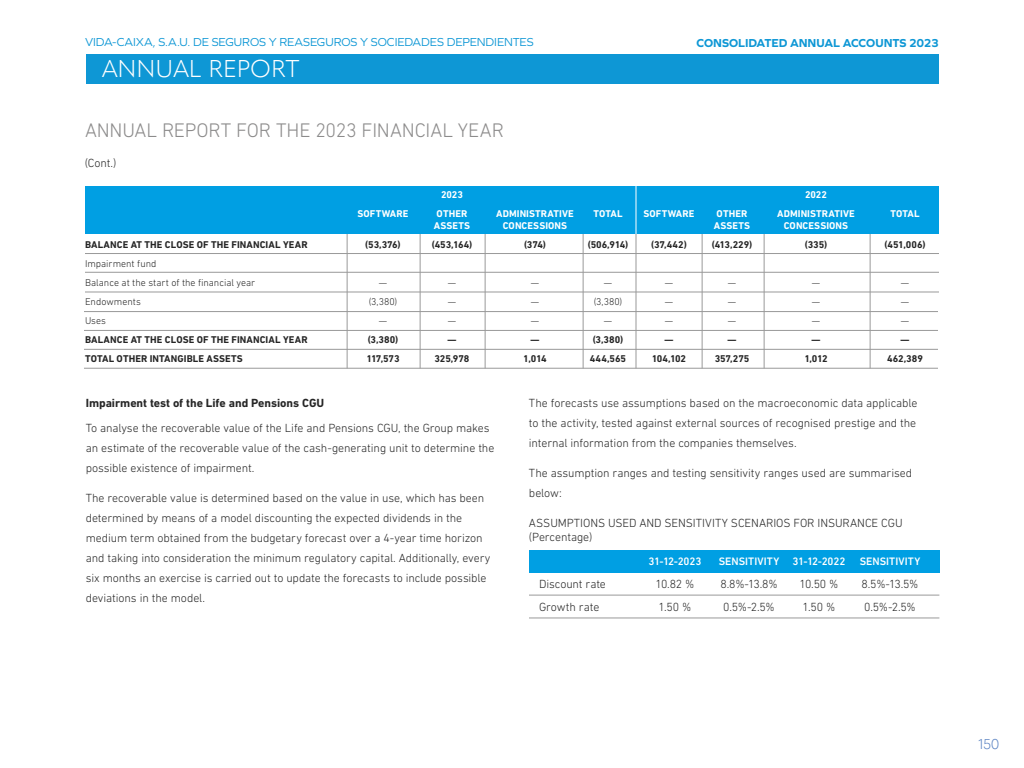
<style>
.page{position:relative;width:1024px;height:768px;background:#fff}
.page>*{position:absolute;margin:0;border:0;box-sizing:border-box;transform-origin:0 0}
.t1{font:300 24px "Quasimoda";color:#fff}
.t2{font:300 20px "DIN Next LT Pro";letter-spacing:-.01em;color:#8c8b8b}
.t3{font:300 14px "Quasimoda";color:#5982c2}
.t4{font:300 12px/20px "DIN Next LT Pro";letter-spacing:-.01em;color:#262626}
.t5{font:12px "Graphie";letter-spacing:-.005em;color:#0e97d5}
.t6{font:700 12px "DIN Next LT Pro";letter-spacing:-.005em;color:#262626}
.t7{font:700 12px "Graphie";letter-spacing:-.005em;color:#0e97d5}
.t8{font:500 11px "DIN Next LT Pro";color:#fff}
.t9{font:700 10px "DIN Next LT Pro";letter-spacing:.005em;color:#262626}
.t10{font:700 10px "DIN Next LT Pro";letter-spacing:.01em;color:#fff}
.t11{font:300 10px/19px "DIN Next LT Pro";color:#262626}
</style>
<div class="page">
<div style="left:86px;top:54px;width:853px;height:29px;background:#0e97d5"></div>
<div style="left:85px;top:186px;width:854px;height:48px;background:#009fe3"></div>
<hr style="left:85px;top:272px;width:854px;height:1px;background:#999">
<hr style="left:85px;top:253px;width:854px;height:1px;background:#999">
<hr style="left:85px;top:292px;width:854px;height:1px;background:#999">
<hr style="left:84px;top:311px;width:854px;height:1px;background:#999">
<hr style="left:84px;top:330px;width:854px;height:1px;background:#999">
<hr style="left:84px;top:349px;width:854px;height:1px;background:#999">
<hr style="left:84px;top:368px;width:854px;height:1px;background:#999">
<hr style="left:636px;top:234px;width:1px;height:134px;background:#999">
<hr style="left:583px;top:234px;width:1px;height:134px;background:#999">
<hr style="left:485px;top:234px;width:1px;height:134px;background:#999">
<hr style="left:420px;top:234px;width:1px;height:134px;background:#999">
<hr style="left:347px;top:234px;width:1px;height:134px;background:#999">
<hr style="left:702px;top:234px;width:1px;height:134px;background:#999">
<hr style="left:764px;top:234px;width:1px;height:134px;background:#999">
<hr style="left:870px;top:234px;width:1px;height:134px;background:#999">
<hr style="left:636px;top:186px;width:1px;height:48px;background:#fff">
<div style="left:529px;top:550px;width:410px;height:23px;background:#009fe3"></div>
<hr style="left:529px;top:618px;width:410px;height:1px;background:#999">
<hr style="left:529px;top:595px;width:410px;height:1px;background:#999">
<p class="t5" style="left:85px;top:35px;width:450px">VIDA-CAIXA, S.A.U. DE SEGUROS Y REASEGUROS Y SOCIEDADES DEPENDIENTES</p>
<p class="t7" style="left:696px;top:35px;width:244px">CONSOLIDATED ANNUAL ACCOUNTS 2023</p>
<h1 class="t1" style="left:102px;top:51px;width:199px">ANNUAL REPORT</h1>
<h2 class="t2" style="left:85px;top:118px;width:421px">ANNUAL REPORT FOR THE 2023 FINANCIAL YEAR</h2>
<p class="t4" style="left:85px;top:153px;width:33px">(Cont.)</p>
<p class="t10" style="left:441px;top:189px;width:23px">2023</p>
<p class="t10" style="left:805px;top:189px;width:23px">2022</p>
<p class="t10" style="left:357px;top:208px;width:53px">SOFTWARE</p>
<p class="t10" style="left:437px;top:208px;width:32px">OTHER</p>
<p class="t10" style="left:496px;top:208px;width:79px">ADMINISTRATIVE</p>
<p class="t10" style="left:593px;top:208px;width:31px">TOTAL</p>
<p class="t10" style="left:643px;top:208px;width:53px">SOFTWARE</p>
<p class="t10" style="left:717px;top:208px;width:32px">OTHER</p>
<p class="t10" style="left:777px;top:208px;width:79px">ADMINISTRATIVE</p>
<p class="t10" style="left:890px;top:208px;width:31px">TOTAL</p>
<p class="t10" style="left:434px;top:220px;width:38px">ASSETS</p>
<p class="t10" style="left:503px;top:220px;width:66px">CONCESSIONS</p>
<p class="t10" style="left:714px;top:220px;width:38px">ASSETS</p>
<p class="t10" style="left:784px;top:220px;width:66px">CONCESSIONS</p>
<p class="t9" style="left:85px;top:239px;width:224px">BALANCE AT THE CLOSE OF THE FINANCIAL YEAR</p>
<p class="t9" style="left:365px;top:239px;width:37px">(53,376)</p>
<p class="t9" style="left:432px;top:239px;width:42px">(453,164)</p>
<p class="t9" style="left:524px;top:239px;width:23px">(374)</p>
<p class="t9" style="left:588px;top:239px;width:42px">(506,914)</p>
<p class="t9" style="left:651px;top:239px;width:37px">(37,442)</p>
<p class="t9" style="left:712px;top:239px;width:42px">(413,229)</p>
<p class="t9" style="left:805px;top:239px;width:24px">(335)</p>
<p class="t9" style="left:885px;top:239px;width:42px">(451,006)</p>
<p class="t11" style="left:85px;top:254px;width:172px">Impairment fund<br>Balance at the start of the financial year</p>
<p class="t11" style="left:379px;top:273px;width:10px">—</p>
<p class="t11" style="left:448px;top:273px;width:10px">—</p>
<p class="t11" style="left:531px;top:273px;width:10px">—</p>
<p class="t11" style="left:604px;top:273px;width:10px">—</p>
<p class="t11" style="left:665px;top:273px;width:10px">—</p>
<p class="t11" style="left:728px;top:273px;width:10px">—</p>
<p class="t11" style="left:812px;top:273px;width:10px">—</p>
<p class="t11" style="left:901px;top:273px;width:10px">—</p>
<p class="t11" style="left:85px;top:292px;width:57px">Endowments</p>
<p class="t11" style="left:369px;top:292px;width:30px">(3,380)</p>
<p class="t11" style="left:448px;top:292px;width:10px">—</p>
<p class="t11" style="left:531px;top:292px;width:10px">—</p>
<p class="t11" style="left:594px;top:292px;width:30px">(3,380)</p>
<p class="t11" style="left:665px;top:292px;width:10px">—</p>
<p class="t11" style="left:728px;top:292px;width:10px">—</p>
<p class="t11" style="left:812px;top:292px;width:10px">—</p>
<p class="t11" style="left:901px;top:292px;width:10px">—</p>
<p class="t11" style="left:85px;top:311px;width:23px">Uses</p>
<p class="t11" style="left:379px;top:311px;width:10px">—</p>
<p class="t11" style="left:448px;top:311px;width:10px">—</p>
<p class="t11" style="left:531px;top:311px;width:10px">—</p>
<p class="t11" style="left:604px;top:311px;width:10px">—</p>
<p class="t11" style="left:665px;top:311px;width:10px">—</p>
<p class="t11" style="left:728px;top:311px;width:10px">—</p>
<p class="t11" style="left:812px;top:311px;width:10px">—</p>
<p class="t11" style="left:901px;top:311px;width:10px">—</p>
<p class="t9" style="left:85px;top:334px;width:224px">BALANCE AT THE CLOSE OF THE FINANCIAL YEAR</p>
<p class="t9" style="left:368px;top:334px;width:32px">(3,380)</p>
<p class="t9" style="left:448px;top:334px;width:10px">—</p>
<p class="t9" style="left:531px;top:334px;width:10px">—</p>
<p class="t9" style="left:593px;top:334px;width:32px">(3,380)</p>
<p class="t9" style="left:665px;top:334px;width:10px">—</p>
<p class="t9" style="left:728px;top:334px;width:10px">—</p>
<p class="t9" style="left:812px;top:334px;width:10px">—</p>
<p class="t9" style="left:901px;top:334px;width:10px">—</p>
<p class="t9" style="left:85px;top:353px;width:159px">TOTAL OTHER INTANGIBLE ASSETS</p>
<p class="t9" style="left:366px;top:353px;width:35px">117,573</p>
<p class="t9" style="left:434px;top:353px;width:37px">325,978</p>
<p class="t9" style="left:523px;top:353px;width:25px">1,014</p>
<p class="t9" style="left:590px;top:353px;width:38px">444,565</p>
<p class="t9" style="left:652px;top:353px;width:36px">104,102</p>
<p class="t9" style="left:715px;top:353px;width:36px">357,275</p>
<p class="t9" style="left:804px;top:353px;width:25px">1,012</p>
<p class="t9" style="left:887px;top:353px;width:38px">462,389</p>
<p class="t6" style="left:86px;top:396px;width:240px">Impairment test of the Life and Pensions CGU</p>
<p class="t4" style="left:86px;top:418px;width:410px">To analyse the recoverable value of the Life and Pensions CGU, the Group makes an estimate of the recoverable value of the cash-generating unit to determine the possible existence of impairment.</p>
<p class="t4" style="left:86px;top:488px;width:406px">The recoverable value is determined based on the value in use, which has been determined by means of a model discounting the expected dividends in the medium term obtained from the budgetary forecast over a 4-year time horizon and taking into consideration the minimum regulatory capital. Additionally, every six months an exercise is carried out to update the forecasts to include possible deviations in the model.</p>
<p class="t4" style="left:529px;top:393px;width:390px;text-align:justify">The forecasts use assumptions based on the macroeconomic data applicable to the activity, tested against external sources of recognised prestige and the internal information from the companies themselves.</p>
<p class="t4" style="left:529px;top:463px;width:385px">The assumption ranges and testing sensitivity ranges used are summarised below:</p>
<p class="t4" style="left:529px;top:516px;width:375px;line-height:14.4px">ASSUMPTIONS USED AND SENSITIVITY SCENARIOS FOR INSURANCE CGU (Percentage)</p>
<p class="t8" style="left:649px;top:555px;width:54px">31-12-2023</p>
<p class="t8" style="left:719px;top:555px;width:128px">SENSITIVITY 31-12-2022</p>
<p class="t8" style="left:860px;top:555px;width:62px">SENSITIVITY</p>
<p class="t4" style="left:539px;top:574px;width:69px">Discount rate</p>
<p class="t4" style="left:655px;top:574px;width:41px">10.82 %</p>
<p class="t4" style="left:720px;top:574px;width:59px">8.8%-13.8%</p>
<p class="t4" style="left:799px;top:574px;width:41px">10.50 %</p>
<p class="t4" style="left:862px;top:574px;width:58px">8.5%-13.5%</p>
<p class="t4" style="left:539px;top:597px;width:62px">Growth rate</p>
<p class="t4" style="left:659px;top:597px;width:34px">1.50 %</p>
<p class="t4" style="left:723px;top:597px;width:53px">0.5%-2.5%</p>
<p class="t4" style="left:803px;top:597px;width:34px">1.50 %</p>
<p class="t4" style="left:864px;top:597px;width:53px">0.5%-2.5%</p>
<p class="t3" style="left:978px;top:733px;width:23px">150</p>
</div>
